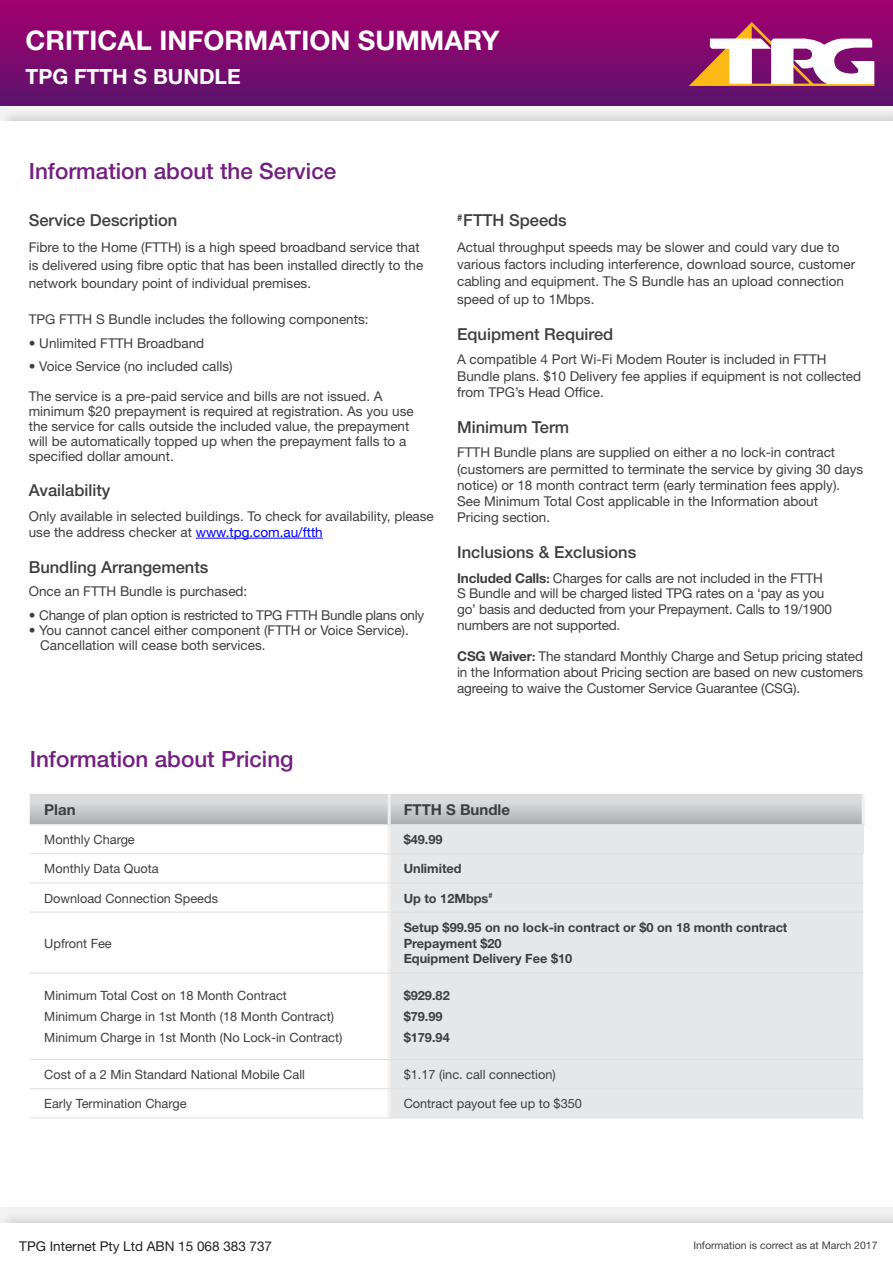
<style>
.page{position:relative;width:893px;height:1263px;background:#fff}
.page>*{position:absolute;margin:0;border:0;box-sizing:border-box;transform-origin:0 0}
.t1{font:700 27px "Helvetica Neue LT";color:#fff}
.Heading_1{font:500 22.5px "Helvetica Neue LT";color:#721f7f}
.t2{font:700 21px "Helvetica Neue LT";color:#fff}
.List_Paragraph{font:500 16.5px "Helvetica Neue LT";color:#3e3e3f}
.Heading_1-2{font:500 16.5px "Helvetica Neue LT";color:#3e3e3f}
.t3{font:700 15px "Helvetica Neue";color:#3e3e3f}
.List_Paragraph-2{font:13.5px/16.2px "Helvetica Neue LT";color:#3e3e3f}
.List_Paragraph-3{font:13.5px "Helvetica Neue LT";letter-spacing:-.02em;color:#3e3e3f}
.t4{font:13.5px "Helvetica Neue LT";color:#231f20}
.t5{font:12.75px "Helvetica Neue";color:#3e3e3f}
.t6{font:700 12.75px "Helvetica Neue";color:#3e3e3f}
.t7{font:10.5px "Helvetica Neue LT";color:#3e3e3f}
.s1{color:#00f}
.s2{font-weight:700}
.s3{font-weight:700;font-size:12px}
</style>
<div class="page">
<div style="left:0;top:1211px;width:893px;height:52px;background:#231f20;opacity:.15"></div>
<div style="left:0;top:1223px;width:893px;height:40px;background:#fff"></div>
<div style="left:0;top:0;width:893px;height:106px;background:linear-gradient(to bottom,#a5006e,#5c136d)"></div>
<hr style="left:196px;top:538px;width:127px;height:1px;background:#00f">
<svg style="left:689px;top:22px;width:185px;height:64px"></svg>
<svg style="left:30px;top:794px;width:832px;height:30px;background:#c9cacd"></svg>
<div style="left:389px;top:825px;width:474px;height:29px;background:#e6e7e9"></div>
<svg style="left:30px;top:854px;width:358px;height:236px"></svg>
<div style="left:391px;top:854px;width:472px;height:263px;background:#e6e7e9"></div>
<hr style="left:388px;top:854px;width:3px;height:28px;background:#f2f1f0">
<hr style="left:30px;top:882px;width:359px;height:1px;background:#dddee0">
<hr style="left:30px;top:912px;width:359px;height:1px;background:#dddee0">
<hr style="left:30px;top:1059px;width:359px;height:1px;background:#dddee0">
<hr style="left:30px;top:1088px;width:359px;height:1px;background:#dddee0">
<hr style="left:30px;top:1117px;width:359px;height:1px;background:#dddee0">
<hr style="left:388px;top:883px;width:3px;height:29px;background:#f2f1f0">
<hr style="left:388px;top:912px;width:3px;height:61px;background:#f2f1f0">
<hr style="left:388px;top:973px;width:3px;height:86px;background:#f2f1f0">
<hr style="left:388px;top:1060px;width:3px;height:28px;background:#f2f1f0">
<hr style="left:388px;top:1089px;width:3px;height:28px;background:#f2f1f0">
<hr style="left:389px;top:882px;width:474px;height:1px;background:#dddee0">
<hr style="left:389px;top:912px;width:474px;height:1px;background:#dddee0">
<hr style="left:389px;top:973px;width:474px;height:1px;background:#dddee0">
<hr style="left:389px;top:1059px;width:474px;height:1px;background:#dddee0">
<hr style="left:389px;top:1088px;width:474px;height:1px;background:#dddee0">
<hr style="left:389px;top:1117px;width:474px;height:1px;background:#dddee0">
<hr style="left:30px;top:853px;width:359px;height:1px;background:#dddee0">
<hr style="left:388px;top:825px;width:3px;height:28px;background:#f2f1f0">
<hr style="left:862px;top:794px;width:3px;height:30px;background:#f2f1f0">
<hr style="left:389px;top:853px;width:474px;height:1px;background:#dddee0">
<hr style="left:30px;top:973px;width:359px;height:1px;background:#dddee0">
<hr style="left:388px;top:794px;width:3px;height:30px;background:#f1efed">
<hr style="left:30px;top:824px;width:359px;height:1px;background:#dddee0">
<hr style="left:389px;top:824px;width:476px;height:1px;background:#dddee0">
<p class="t1" style="left:26px;top:23px;width:475px">CRITICAL INFORMATION SUMMARY</p>
<p class="t2" style="left:26px;top:63px;width:217px">TPG FTTH S BUNDLE</p>
<p class="Heading_1" style="left:29px;top:158px;width:309px">Information about the Service</p>
<p class="Heading_1-2" style="left:29px;top:210px;width:150px">Service Description</p>
<p class="List_Paragraph-2" style="left:29px;top:238px;width:396px;line-height:18px">Fibre to the Home (FTTH) is a high speed broadband service that is delivered using fibre optic that has been installed directly to the network boundary point of individual premises.</p>
<p class="List_Paragraph-2" style="left:29px;top:311px;width:341px">TPG FTTH S Bundle includes the following components:</p>
<p class="List_Paragraph-2" style="left:29px;top:334px;width:177px">• Unlimited FTTH Broadband</p>
<p class="List_Paragraph-2" style="left:29px;top:358px;width:206px">• Voice Service (no included calls)</p>
<p class="List_Paragraph-2" style="left:29px;top:389px;width:386px;line-height:15px">The service is a pre-paid service and bills are not issued. A minimum $20 prepayment is required at registration. As you use the service for calls outside the included value, the prepayment will be automatically topped up when the prepayment falls to a specified dollar amount.</p>
<p class="List_Paragraph" style="left:29px;top:480px;width:83px">Availability</p>
<p class="List_Paragraph-2" style="left:29px;top:507px;width:407px">Only available in selected buildings. To check for availability, please use the address checker at <span class="s1">www.tpg.com.au/ftth</span></p>
<p class="List_Paragraph" style="left:29px;top:557px;width:181px">Bundling Arrangements</p>
<p class="List_Paragraph-2" style="left:29px;top:583px;width:220px">Once an FTTH Bundle is purchased:</p>
<p class="List_Paragraph-3" style="left:29px;top:607px;width:397px">• Change of plan option is restricted to TPG FTTH Bundle plans only</p>
<p class="List_Paragraph-2" style="left:40px;top:622px;width:370px;line-height:15px;text-indent:-11px">• You cannot cancel either component (FTTH or Voice Service).<br>Cancellation will cease both services.</p>
<p class="Heading_1" style="left:30px;top:746px;width:265px">Information about Pricing</p>
<p class="List_Paragraph" style="left:457px;top:210px;width:111px"><sup>#</sup>FTTH Speeds</p>
<p class="List_Paragraph-2" style="left:457px;top:238px;width:400px;line-height:17.2px">Actual throughput speeds may be slower and could vary due to various factors including interference, download source, customer cabling and equipment. The S Bundle has an upload connection speed of up to 1Mbps.</p>
<p class="List_Paragraph" style="left:457px;top:324px;width:158px">Equipment Required</p>
<p class="List_Paragraph-2" style="left:457px;top:351px;width:406px">A compatible 4 Port Wi-Fi Modem Router is included in FTTH<br>Bundle plans. $10 Delivery fee applies if equipment is not collected from TPG’s Head Office.</p>
<p class="List_Paragraph" style="left:457px;top:417px;width:114px">Minimum Term</p>
<p class="List_Paragraph-2" style="left:457px;top:444px;width:408px">FTTH Bundle plans are supplied on either a no lock-in contract (customers are permitted to terminate the service by giving 30 days notice) or 18 month contract term (early termination fees apply).<br>See Minimum Total Cost applicable in the Information about<br>Pricing section.</p>
<p class="List_Paragraph" style="left:457px;top:542px;width:181px">Inclusions &amp; Exclusions</p>
<p class="List_Paragraph-2" style="left:457px;top:570px;width:376px;line-height:15.8px"><span class="s2">Included Calls</span><span class="s3">:</span> Charges for calls are not included in the FTTH S Bundle and will be charged listed TPG rates on a ‘pay as you go’ basis and deducted from your Prepayment. Calls to 19/1900 numbers are not supported.</p>
<p class="List_Paragraph-2" style="left:457px;top:648px;width:408px;line-height:15.8px;text-align:justify"><span class="s2">CSG Waiver</span><span class="s3">:</span> The standard Monthly Charge and Setup pricing stated in the Information about Pricing section are based on new customers agreeing to waive the Customer Service Guarantee (CSG).</p>
<p class="t3" style="left:44px;top:800px;width:33px">Plan</p>
<p class="t3" style="left:404px;top:800px;width:108px">FTTH S Bundle</p>
<p class="t5" style="left:44px;top:832px;width:92px">Monthly Charge</p>
<p class="t6" style="left:404px;top:832px;width:40px">$49.99</p>
<p class="t5" style="left:44px;top:861px;width:116px">Monthly Data Quota</p>
<p class="t6" style="left:404px;top:861px;width:60px">Unlimited</p>
<p class="t5" style="left:44px;top:890px;width:175px">Download Connection Speeds</p>
<p class="t6" style="left:404px;top:890px;width:90px">Up to 12Mbps<sup>#</sup></p>
<p class="t5" style="left:44px;top:935px;width:69px">Upfront Fee</p>
<p class="t6" style="left:404px;top:920px;width:385px">Setup $99.95 on no lock-in contract or $0 on 18 month contract</p>
<p class="t6" style="left:404px;top:935px;width:100px">Prepayment $20</p>
<p class="t6" style="left:404px;top:950px;width:170px">Equipment Delivery Fee $10</p>
<p class="t5" style="left:44px;top:988px;width:244px">Minimum Total Cost on 18 Month Contract</p>
<p class="t5" style="left:44px;top:1009px;width:291px">Minimum Charge in 1st Month (18 Month Contract)</p>
<p class="t5" style="left:44px;top:1030px;width:300px">Minimum Charge in 1st Month (No Lock-in Contract)</p>
<p class="t6" style="left:404px;top:988px;width:48px">$929.82</p>
<p class="t6" style="left:404px;top:1009px;width:40px">$79.99</p>
<p class="t6" style="left:404px;top:1030px;width:48px">$179.94</p>
<p class="t5" style="left:44px;top:1067px;width:262px">Cost of a 2 Min Standard National Mobile Call</p>
<p class="t5" style="left:404px;top:1067px;width:154px">$1.17 (inc. call connection)</p>
<p class="t5" style="left:44px;top:1096px;width:144px">Early Termination Charge</p>
<p class="t5" style="left:404px;top:1096px;width:180px">Contract payout fee up to $350</p>
<p class="t4" style="left:19px;top:1238px;width:254px">TPG Internet Pty Ltd ABN 15 068 383 737</p>
<p class="t7" style="left:693px;top:1239px;width:186px">Information is correct as at March 2017</p>
</div>
